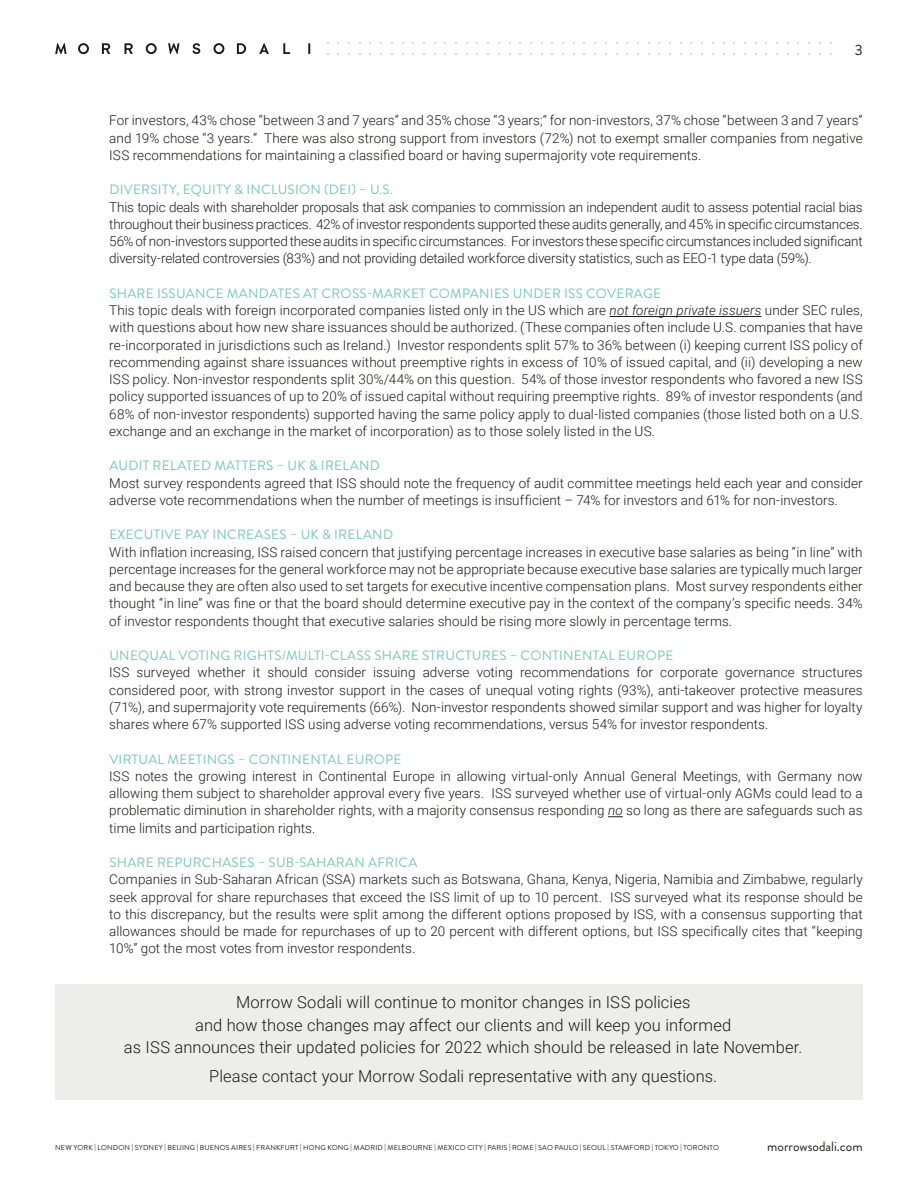
<style>
.page{position:relative;width:918px;height:1188px;background:#fff}
.page>*{position:absolute;margin:0;border:0;box-sizing:border-box;transform-origin:0 0}
.testo_corr_esteso{font:300 16.5px/22.5px "Roboto";letter-spacing:.005em;color:#1c1c1a;text-align:center}
.t1{font:15px "Brandon Grotesque";color:#1c1c1a}
.testo_corrente{font:300 13.5px/17.2px "Roboto";letter-spacing:.005em;color:#1c1c1a;text-align:justify}
.title_2{font:13.5px "Brandon Grotesque";letter-spacing:.02em;color:#7ac4be}
.t2{font:13.5px "Brandon Grotesque";color:#1c1c1a}
.t3{font:500 12px "Brandon Grotesque";color:#1c1c1a}
.t4{font:7.2px "Brandon Grotesque";letter-spacing:.02em;color:#1c1c1a}
.s1{font-style:italic}
</style>
<div class="page">
<svg style="left:308px;top:43px;width:2px;height:11px"></svg>
<svg style="left:168px;top:43px;width:11px;height:11px"></svg>
<svg style="left:102px;top:43px;width:8px;height:11px"></svg>
<svg style="left:125px;top:43px;width:8px;height:11px"></svg>
<svg style="left:259px;top:43px;width:10px;height:11px"></svg>
<svg style="left:192px;top:43px;width:8px;height:11px"></svg>
<svg style="left:283px;top:43px;width:7px;height:11px"></svg>
<svg style="left:78px;top:43px;width:11px;height:11px"></svg>
<svg style="left:146px;top:43px;width:11px;height:11px"></svg>
<svg style="left:213px;top:43px;width:11px;height:11px"></svg>
<svg style="left:237px;top:43px;width:9px;height:11px"></svg>
<svg style="left:55px;top:43px;width:12px;height:11px"></svg>
<hr style="left:610px;top:316px;width:151px;height:1px;background:#1c1c1a">
<svg style="left:608px;top:816px;width:15px;height:1px"></svg>
<div style="left:55px;top:985px;width:808px;height:115px;background:#ededec"></div>
<p class="t1" style="left:855px;top:39px;width:9px">3</p>
<p class="testo_corrente" style="left:109px;top:111px;width:755px">For investors, 43% chose “between 3 and 7 years” and 35% chose “3 years;” for non-investors, 37% chose “between 3 and 7 years” and 19% chose “3 years.” There was also strong support from investors (72%) not to exempt smaller companies from negative ISS recommendations for maintaining a classified board or having supermajority vote requirements.</p>
<p class="title_2" style="left:109px;top:180px;width:285px">DIVERSITY, EQUITY &amp; INCLUSION (DEI) – U.S.</p>
<p class="testo_corrente" style="left:109px;top:198px;width:755px">This topic deals with shareholder proposals that ask companies to commission an independent audit to assess potential racial bias throughout their business practices. 42% of investor respondents supported these audits generally, and 45% in specific circumstances.<br>56% of non-investors supported these audits in specific circumstances. For investors these specific circumstances included significant diversity-related controversies (83%) and not providing detailed workforce diversity statistics, such as EEO-1 type data (59%).</p>
<p class="title_2" style="left:109px;top:284px;width:553px">SHARE ISSUANCE MANDATES AT CROSS-MARKET COMPANIES UNDER ISS COVERAGE</p>
<p class="testo_corrente" style="left:109px;top:301px;width:755px">This topic deals with foreign incorporated companies listed only in the US which are <span class="s1">not foreign private issuers</span> under SEC rules, with questions about how new share issuances should be authorized. (These companies often include U.S. companies that have re-incorporated in jurisdictions such as Ireland.) Investor respondents split 57% to 36% between (i) keeping current ISS policy of recommending against share issuances without preemptive rights in excess of 10% of issued capital, and (ii) developing a new ISS policy. Non-investor respondents split 30%/44% on this question. 54% of those investor respondents who favored a new ISS policy supported issuances of up to 20% of issued capital without requiring preemptive rights. 89% of investor respondents (and 68% of non-investor respondents) supported having the same policy apply to dual-listed companies (those listed both on a U.S. exchange and an exchange in the market of incorporation) as to those solely listed in the US.</p>
<p class="title_2" style="left:109px;top:456px;width:272px">AUDIT RELATED MATTERS – UK &amp; IRELAND</p>
<p class="testo_corrente" style="left:109px;top:474px;width:755px">Most survey respondents agreed that ISS should note the frequency of audit committee meetings held each year and consider adverse vote recommendations when the number of meetings is insufficient – 74% for investors and 61% for non-investors.</p>
<p class="title_2" style="left:109px;top:525px;width:285px">EXECUTIVE PAY INCREASES – UK &amp; IRELAND</p>
<p class="testo_corrente" style="left:109px;top:543px;width:755px">With inflation increasing, ISS raised concern that justifying percentage increases in executive base salaries as being “in line” with percentage increases for the general workforce may not be appropriate because executive base salaries are typically much larger and because they are often also used to set targets for executive incentive compensation plans. Most survey respondents either thought “in line” was fine or that the board should determine executive pay in the context of the company’s specific needs. 34% of investor respondents thought that executive salaries should be rising more slowly in percentage terms.</p>
<p class="title_2" style="left:109px;top:646px;width:565px">UNEQUAL VOTING RIGHTS/MULTI-CLASS SHARE STRUCTURES – CONTINENTAL EUROPE</p>
<p class="testo_corrente" style="left:109px;top:663px;width:755px">ISS surveyed whether it should consider issuing adverse voting recommendations for corporate governance structures considered poor, with strong investor support in the cases of unequal voting rights (93%), anti-takeover protective measures (71%), and supermajority vote requirements (66%). Non-investor respondents showed similar support and was higher for loyalty shares where 67% supported ISS using adverse voting recommendations, versus 54% for investor respondents.</p>
<p class="title_2" style="left:109px;top:750px;width:294px">VIRTUAL MEETINGS – CONTINENTAL EUROPE</p>
<p class="testo_corrente" style="left:109px;top:767px;width:755px">ISS notes the growing interest in Continental Europe in allowing virtual-only Annual General Meetings, with Germany now allowing them subject to shareholder approval every five years. ISS surveyed whether use of virtual-only AGMs could lead to a problematic diminution in shareholder rights, with a majority consensus responding <span class="s1">no</span> so long as there are safeguards such as time limits and participation rights.</p>
<p class="title_2" style="left:109px;top:853px;width:309px">SHARE REPURCHASES – SUB-SAHARAN AFRICA</p>
<p class="testo_corrente" style="left:109px;top:870px;width:755px">Companies in Sub-Saharan African (SSA) markets such as Botswana, Ghana, Kenya, Nigeria, Namibia and Zimbabwe, regularly seek approval for share repurchases that exceed the ISS limit of up to 10 percent. ISS surveyed what its response should be to this discrepancy, but the results were split among the different options proposed by ISS, with a consensus supporting that allowances should be made for repurchases of up to 20 percent with different options, but ISS specifically cites that “keeping 10%” got the most votes from investor respondents.</p>
<p class="testo_corr_esteso" style="left:124px;top:990px;width:680px">Morrow Sodali will continue to monitor changes in ISS policies<br>and how those changes may affect our clients and will keep you informed<br>as ISS announces their updated policies for 2022 which should be released in late November.</p>
<p class="testo_corr_esteso" style="left:209px;top:1065px;width:510px">Please contact your Morrow Sodali representative with any questions.</p>
<p class="t2" style="left:767px;top:1137px;width:97px">morrowsodali.com</p>
<p class="t4" style="left:55px;top:1143px;width:665px">NEW YORK | LONDON | SYDNEY | BEIJING | BUENOS AIRES | FRANKFURT | HONG KONG | MADRID | MELBOURNE | MEXICO CITY | PARIS | ROME | SAO PAULO | SEOUL | STAMFORD | TOKYO | TORONTO</p>
<p class="t3" style="left:777px;top:1138px;width:87px">morrowsodali.com</p>
</div>
